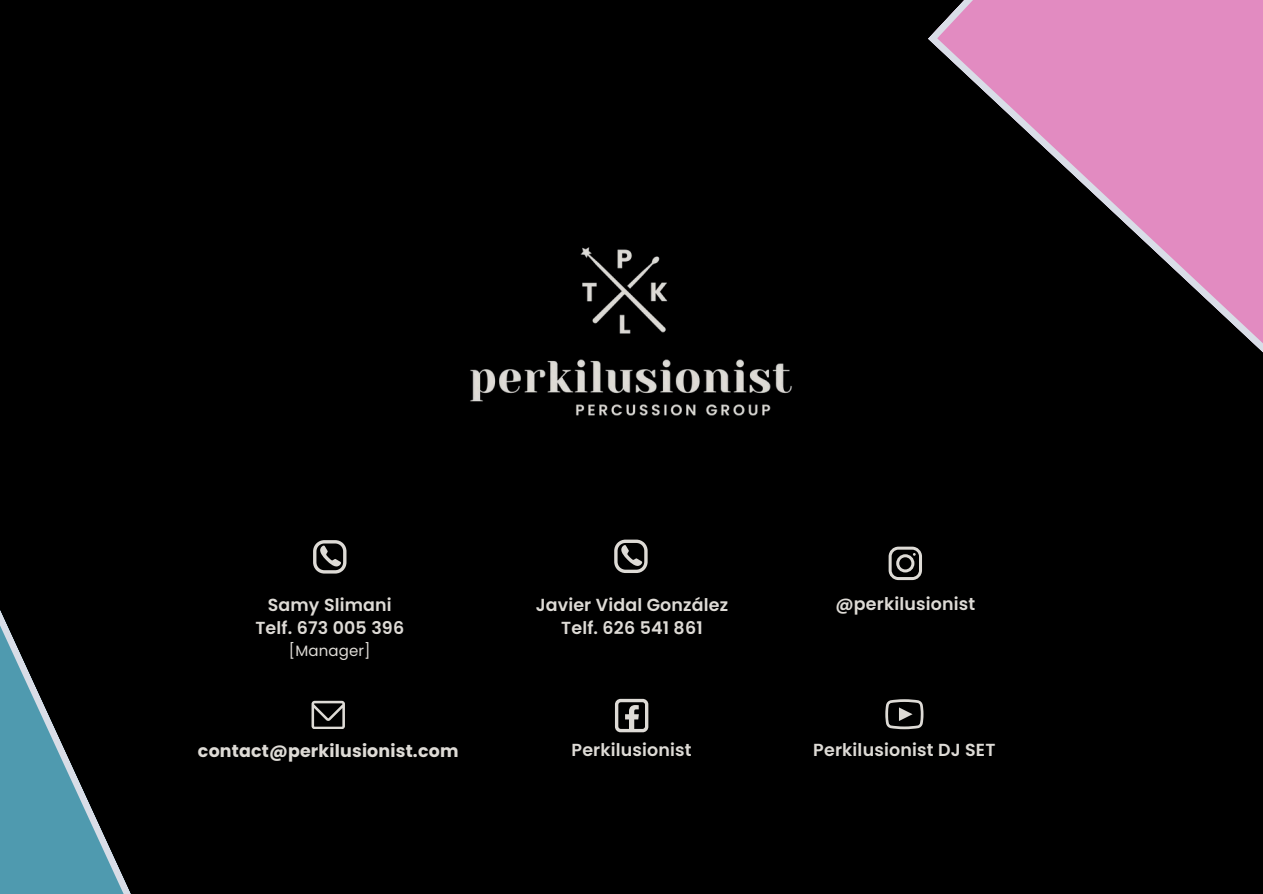
<style>
.page{position:relative;width:1263px;height:894px;background:#fff}
.page>*{position:absolute;margin:0;border:0;box-sizing:border-box;transform-origin:0 0}
.t1{font:600 17.4px "Poppins";letter-spacing:.01em;color:#dedbd6}
.t2{font:700 17.4px "Poppins";letter-spacing:.01em;color:#dedbd6}
.t3{font:15px "Poppins";letter-spacing:.01em;color:#dedbd6}
</style>
<div class="page">
<div style="left:0;top:0;width:1263px;height:893px;background:#000"></div>
<svg style="left:0;top:610px;width:131px;height:283px"></svg>
<svg style="left:928px;top:0;width:335px;height:353px"></svg>
<img style="left:470px;top:247px;width:322px;height:169px">
<svg style="left:313px;top:540px;width:33px;height:33px"></svg>
<svg style="left:614px;top:539px;width:34px;height:34px"></svg>
<svg style="left:889px;top:546px;width:33px;height:34px"></svg>
<svg style="left:615px;top:698px;width:33px;height:34px"></svg>
<svg style="left:885px;top:699px;width:38px;height:30px"></svg>
<svg style="left:312px;top:700px;width:33px;height:28px"></svg>
<p class="t1" style="left:268px;top:592px;width:126px">Samy Slimani</p>
<p class="t1" style="left:255px;top:615px;width:150px">Telf. 673 005 396</p>
<p class="t3" style="left:289px;top:639px;width:83px">[Manager]</p>
<p class="t1" style="left:536px;top:592px;width:194px">Javier Vidal González</p>
<p class="t1" style="left:561px;top:616px;width:143px">Telf. 626 541 861</p>
<p class="t1" style="left:835px;top:592px;width:141px">@perkilusionist</p>
<p class="t2" style="left:198px;top:738px;width:262px">contact@perkilusionist.com</p>
<p class="t1" style="left:572px;top:737px;width:122px">Perkilusionist</p>
<p class="t1" style="left:813px;top:737px;width:184px">Perkilusionist DJ SET</p>
</div>
